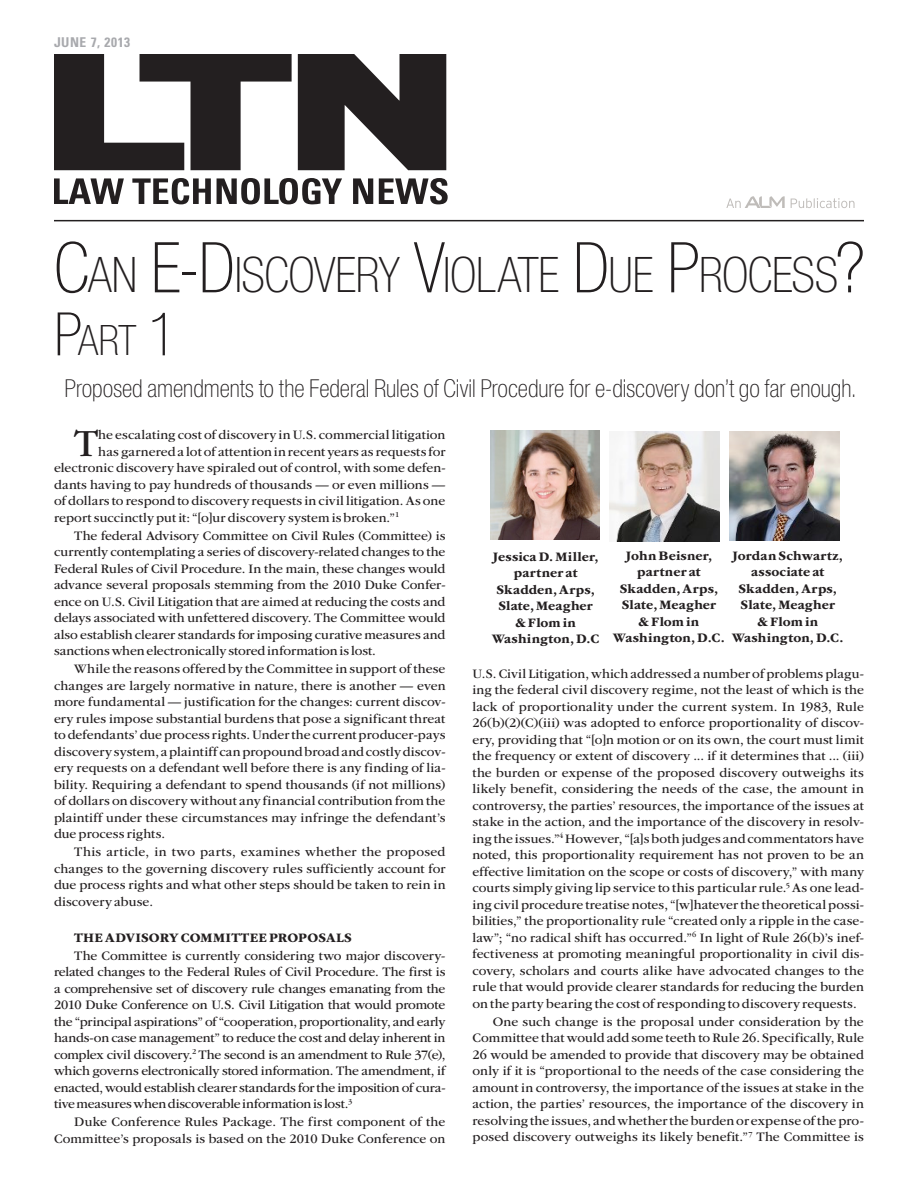
<style>
.page{position:relative;width:918px;height:1188px;background:#fff}
.page>*{position:absolute;margin:0;border:0;box-sizing:border-box;transform-origin:0 0}
.t1{font:100 condensed 49.05px "Helvetica Neue LT Std";letter-spacing:-.015em;color:#231f20}
.t2{font:100 condensed 42px "Helvetica Neue LT Std";color:#231f20}
.TEXT{font:40.05px "ITC Garamond Std";color:#231f20}
.t3{font:100 condensed 24.75px "Helvetica Neue LT Std";color:#231f20}
.TEXT-2{font:13.5px/16.5px "ITC Garamond Std";letter-spacing:.005em;color:#231f20;text-align:justify}
.TEXT-3{font:700 13.5px/16.5px "ITC Garamond Std";letter-spacing:.01em;color:#231f20;text-align:center}
.DATE{font:700 condensed 13.5px "Univers LT Std";letter-spacing:.04em;color:#a8a9ad}
.s1{font-size:70.05px}
.s2{font-size:60px}
</style>
<div class="page">
<svg style="left:54px;top:54px;width:238px;height:116px"></svg>
<svg style="left:298px;top:54px;width:148px;height:116px"></svg>
<svg style="left:54px;top:178px;width:70px;height:26px"></svg>
<svg style="left:132px;top:178px;width:79px;height:26px"></svg>
<svg style="left:217px;top:178px;width:125px;height:26px"></svg>
<svg style="left:353px;top:178px;width:20px;height:26px"></svg>
<svg style="left:379px;top:178px;width:69px;height:26px"></svg>
<svg style="left:791px;top:198px;width:64px;height:10px"></svg>
<svg style="left:726px;top:196px;width:59px;height:12px"></svg>
<hr style="left:54px;top:220px;width:810px;height:1px;background:#231f20">
<img style="left:490px;top:431px;width:109px;height:109px">
<img style="left:610px;top:432px;width:109px;height:109px">
<img style="left:730px;top:431px;width:109px;height:110px">
<p class="DATE" style="left:54px;top:34px;width:78px">JUNE 7, 2013</p>
<p class="t1" style="left:54px;top:248px;width:813px"><span class="s1">C</span>AN <span class="s1">E-D</span>ISCOVERY <span class="s1">V</span>IOLATE <span class="s1">D</span>UE <span class="s1">P</span>ROCESS<span class="s1">?</span></p>
<p class="t2" style="left:54px;top:317px;width:124px"><span class="s2">P</span>ART <span class="s2">1</span></p>
<p class="t3" style="left:65px;top:375px;width:794px">Proposed amendments to the Federal Rules of Civil Procedure for e-discovery don’t go far enough.</p>
<p class="TEXT" style="left:74px;top:421px;width:26px">T</p>
<p class="TEXT-2" style="left:98px;top:427px;width:349px">he escalating cost of discovery in U.S. commercial litigation</p>
<p class="TEXT-2" style="left:98px;top:443px;width:349px">has garnered a lot of attention in recent years as requests for</p>
<p class="TEXT-2" style="left:54px;top:460px;width:393px">electronic discovery have spiraled out of control, with some defen-</p>
<p class="TEXT-2" style="left:54px;top:476px;width:393px">dants having to pay hundreds of thousands — or even millions —</p>
<p class="TEXT-2" style="left:54px;top:493px;width:393px">of dollars to respond to discovery requests in civil litigation. As one</p>
<p class="TEXT-2" style="left:54px;top:509px;width:347px">report succinctly put it: “[o]ur discovery system is broken.”<sup>1</sup></p>
<p class="TEXT-2" style="left:54px;top:527px;width:393px;text-indent:20px">The federal Advisory Committee on Civil Rules (Committee) is currently contemplating a series of discovery-related changes to the Federal Rules of Civil Procedure. In the main, these changes would advance several proposals stemming from the 2010 Duke Confer&shy;ence on U.S. Civil Litigation that are aimed at reducing the costs and delays associated with unfettered discovery. The Committee would also establish clearer standards for imposing curative measures and sanctions when electronically stored information is lost.</p>
<p class="TEXT-2" style="left:54px;top:661px;width:393px;text-indent:20px">While the reasons offered by the Committee in support of these changes are largely normative in nature, there is another — even more fundamental — justification for the changes: current discov&shy;ery rules impose substantial burdens that pose a significant threat to defendants’ due process rights. Under the current producer-pays discovery system, a plaintiff can propound broad and costly discov&shy;ery requests on a defendant well before there is any finding of lia&shy;bility. Requiring a defendant to spend thousands (if not millions) of dollars on discovery without any financial contribution from the plaintiff under these circumstances may infringe the defendant’s due process rights.</p>
<p class="TEXT-2" style="left:54px;top:844px;width:393px;text-indent:20px">This article, in two parts, examines whether the proposed changes to the governing discovery rules sufficiently account for due process rights and what other steps should be taken to rein in discovery abuse.</p>
<p class="TEXT-3" style="left:74px;top:929px;width:279px">THE ADVISORY COMMITTEE PROPOSALS</p>
<p class="TEXT-2" style="left:54px;top:947px;width:393px;text-indent:20px">The Committee is currently considering two major discovery&shy;related changes to the Federal Rules of Civil Procedure. The first is a comprehensive set of discovery rule changes emanating from the 2010 Duke Conference on U.S. Civil Litigation that would promote the “principal aspirations” of “cooperation, proportionality, and early hands-on case management” to reduce the cost and delay inherent in complex civil discovery.<sup>2</sup> The second is an amendment to Rule 37(e), which governs electronically stored information. The amendment, if enacted, would establish clearer standards for the imposition of cura&shy;tive measures when discoverable information is lost.<sup>3</sup></p>
<p class="TEXT-2" style="left:54px;top:1114px;width:393px;text-align:right">Duke Conference Rules Package. The first component of the<br>Committee’s proposals is based on the 2010 Duke Conference on</p>
<p class="TEXT-3" style="left:492px;top:548px;width:109px">Jessica D. Miller, partner at<br>Skadden, Arps,<br>Slate, Meagher &amp; Flom in<br>Washington, D.C</p>
<p class="TEXT-3" style="left:613px;top:547px;width:113px">John Beisner, partner at<br>Skadden, Arps,<br>Slate, Meagher<br>&amp; Flom in<br>Washington, D.C.</p>
<p class="TEXT-3" style="left:732px;top:547px;width:113px">Jordan Schwartz, associate at<br>Skadden, Arps,<br>Slate, Meagher<br>&amp; Flom in<br>Washington, D.C.</p>
<p class="TEXT-2" style="left:472px;top:665px;width:393px">U.S. Civil Litigation, which addressed a number of problems plagu&shy;ing the federal civil discovery regime, not the least of which is the lack of proportionality under the current system. In 1983, Rule 26(b)(2)(C)(iii) was adopted to enforce proportionality of discov&shy;ery, providing that “[o]n motion or on its own, the court must limit the frequency or extent of discovery ... if it determines that ... (iii) the burden or expense of the proposed discovery outweighs its likely benefit, considering the needs of the case, the amount in controversy, the parties’ resources, the importance of the issues at stake in the action, and the importance of the discovery in resolv&shy;ing the issues.”<sup>4</sup> However, “[a]s both judges and commentators have noted, this proportionality requirement has not proven to be an effective limitation on the scope or costs of discovery,” with many courts simply giving lip service to this particular rule.<sup>5</sup> As one lead&shy;ing civil procedure treatise notes, “[w]hatever the theoretical possi&shy;bilities,” the proportionality rule “created only a ripple in the case&shy;law”; “no radical shift has occurred.”<sup>6</sup> In light of Rule 26(b)’s inef&shy;fectiveness at promoting meaningful proportionality in civil dis&shy;covery, scholars and courts alike have advocated changes to the rule that would provide clearer standards for reducing the burden on the party bearing the cost of responding to discovery requests.</p>
<p class="TEXT-2" style="left:472px;top:1013px;width:393px;text-indent:20px">One such change is the proposal under consideration by the Committee that would add some teeth to Rule 26. Specifically, Rule 26 would be amended to provide that discovery may be obtained only if it is “proportional to the needs of the case considering the amount in controversy, the importance of the issues at stake in the action, the parties’ resources, the importance of the discovery in resolving the issues, and whether the burden or expense of the pro&shy;posed discovery outweighs its likely benefit.”<sup>7</sup> The Committee is</p>
</div>
